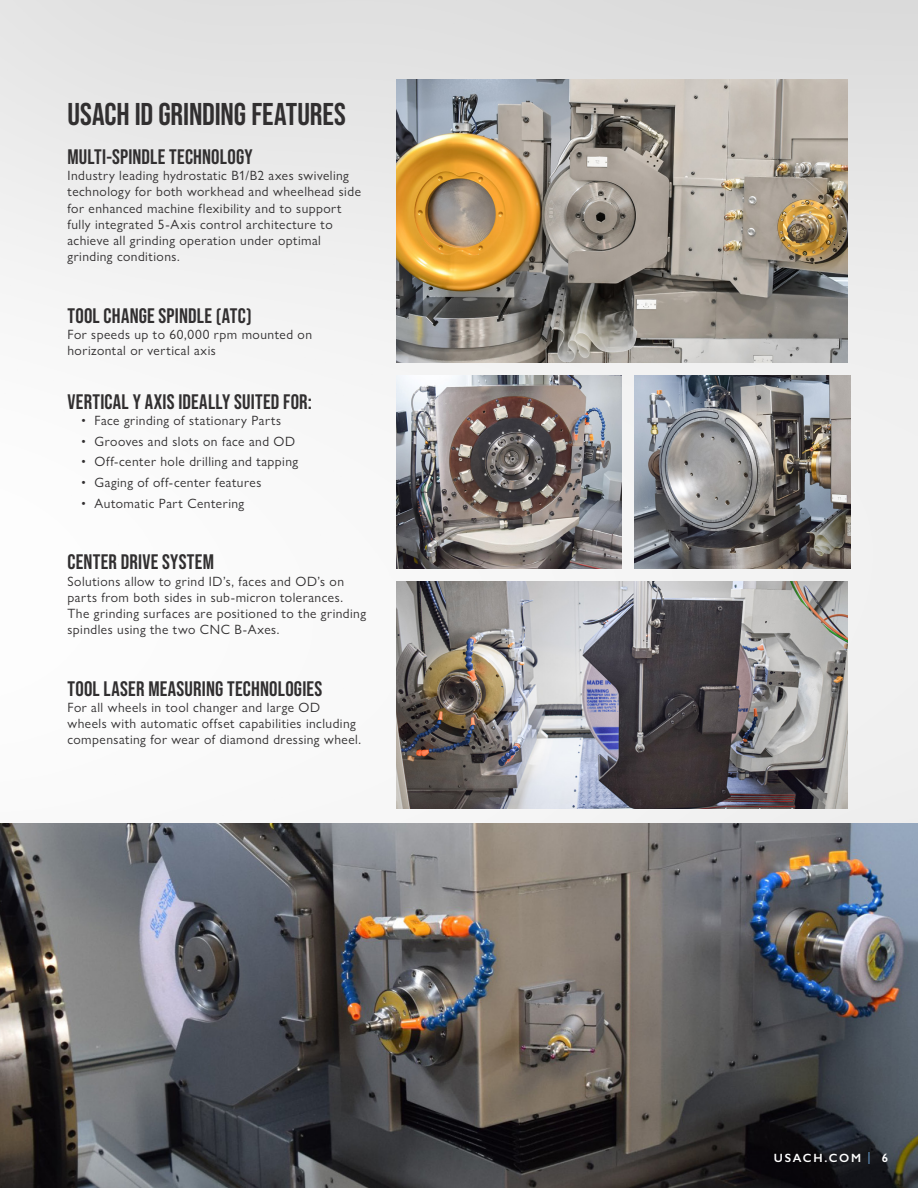
<style>
.page{position:relative;width:918px;height:1188px;background:#fff}
.page>*{position:absolute;margin:0;border:0;box-sizing:border-box;transform-origin:0 0}
.t1{font:700 31.5px "Bebas Neue Pro";color:#312f30}
.Default{font:700 21px "Bebas Neue Pro";letter-spacing:.01em;color:#312f30}
.Default-2{font:13.5px/16.2px "Gill Sans Nova";letter-spacing:.035em;color:#312f30}
.t2{font:600 12px "Gill Sans";letter-spacing:.14em;color:#fff}
.s1{color:#5c89b4}
</style>
<div class="page">
<img style="left:0;top:0;width:918px;height:824px">
<img style="left:0;top:824px;width:918px;height:364px">
<img style="left:635px;top:376px;width:215px;height:192px">
<img style="left:396px;top:376px;width:225px;height:192px">
<img style="left:396px;top:582px;width:451px;height:227px">
<img style="left:396px;top:79px;width:451px;height:283px">
<p class="t1" style="left:68px;top:96px;width:280px">USACH ID GRINDING FEATURES</p>
<p class="Default" style="left:68px;top:145px;width:187px">MULTI-SPINDLE TECHNOLOGY</p>
<p class="Default-2" style="left:68px;top:167px;width:295px">Industry leading hydrostatic B1/B2 axes swiveling technology for both workhead and wheelhead side for enhanced machine flexibility and to support fully integrated 5-Axis control architecture to achieve all grinding operation under optimal grinding conditions.</p>
<p class="Default" style="left:68px;top:303px;width:186px">TOOL CHANGE SPINDLE (ATC)</p>
<p class="Default-2" style="left:68px;top:326px;width:246px">For speeds up to 60,000 rpm mounted on horizontal or vertical axis</p>
<p class="Default" style="left:68px;top:389px;width:246px">VERTICAL Y AXIS IDEALLY SUITED FOR:</p>
<p class="Default-2" style="left:81px;top:412px;width:202px">• Face grinding of stationary Parts</p>
<p class="Default-2" style="left:81px;top:433px;width:216px">• Grooves and slots on face and OD</p>
<p class="Default-2" style="left:81px;top:454px;width:219px">• Off-center hole drilling and tapping</p>
<p class="Default-2" style="left:81px;top:474px;width:182px">• Gaging of off-center features</p>
<p class="Default-2" style="left:81px;top:495px;width:165px">• Automatic Part Centering</p>
<p class="Default" style="left:68px;top:550px;width:148px">CENTER DRIVE SYSTEM</p>
<p class="Default-2" style="left:68px;top:573px;width:300px">Solutions allow to grind ID’s, faces and OD’s on parts from both sides in sub-micron tolerances.<br>The grinding surfaces are positioned to the grinding spindles using the two CNC B-Axes.</p>
<p class="Default" style="left:68px;top:676px;width:256px">TOOL LASER MEASURING TECHNOLOGIES</p>
<p class="Default-2" style="left:68px;top:699px;width:295px">For all wheels in tool changer and large OD wheels with automatic offset capabilities including compensating for wear of diamond dressing wheel.</p>
<p class="t2" style="left:774px;top:1151px;width:116px">USACH.COM <span class="s1">|</span> 6</p>
</div>
